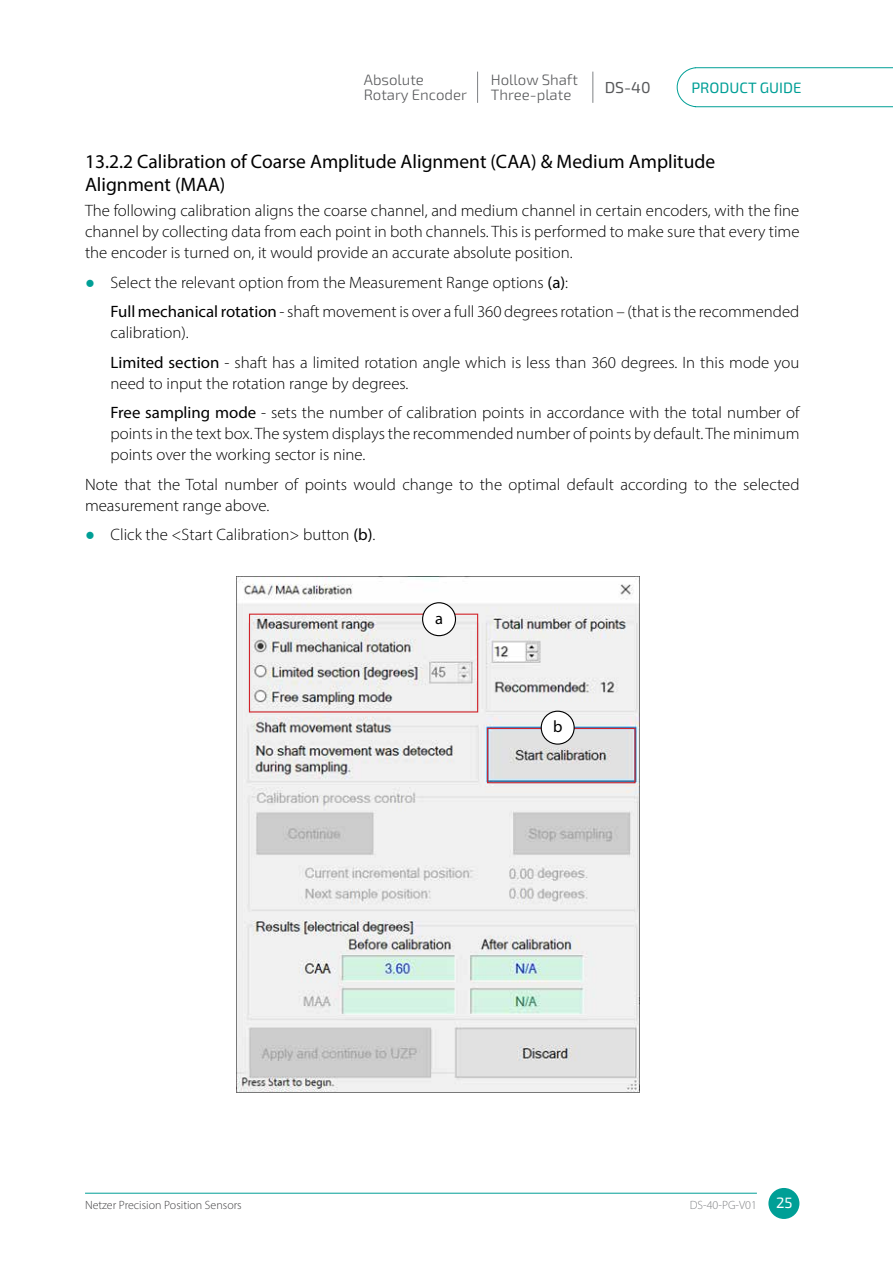
<style>
.page{position:relative;width:893px;height:1263px;background:#fff}
.page>*{position:absolute;margin:0;border:0;box-sizing:border-box;transform-origin:0 0}
.t1{font:19.5px/23.4px "Myriad Pro";color:#000}
.t2{font:300 16.5px/21px "Myriad Pro";color:#000}
.t3{font:16.5px "Myriad Pro";color:#000}
.t4{font:15.9px "Exo 2";color:#58595b}
.t5{font:300 15px/15px "Exo 2";color:#58595b}
.t6{font:15px "Exo 2";color:#009f96}
.t7{font:15px "Exo 2";color:#fff}
.t8{font:300 12px "Myriad Pro";color:#414042}
.t9{font:300 12px "Myriad Pro";color:#808285}
.s1{font-family:"Calibri";font-weight:400;color:#009f96}
.s2{font-weight:400}
</style>
<div class="page">
<div style="left:768px;top:1188px;width:31px;height:31px;background:#009f96;border-radius:50%"></div>
<hr style="left:85px;top:1193px;width:672px;height:1px;background:#009f96">
<svg style="left:676px;top:67px;width:217px;height:40px"></svg>
<hr style="left:592px;top:72px;width:1px;height:31px;background:#808285">
<hr style="left:477px;top:72px;width:1px;height:31px;background:#808285">
<img style="left:236px;top:577px;width:404px;height:516px">
<div style="left:249px;top:614px;width:229px;height:98px;border:1px solid #d2232a"></div>
<div style="left:423px;top:603px;width:32px;height:33px;background:#fff;border-radius:50%"></div>
<div style="left:422px;top:602px;width:34px;height:34px;border:1px solid #000;border-radius:50%"></div>
<div style="left:487px;top:728px;width:148px;height:55px;border:1px solid #d2232a"></div>
<div style="left:541px;top:711px;width:33px;height:33px;background:#fff;border-radius:50%"></div>
<div style="left:541px;top:711px;width:34px;height:34px;border:1px solid #000;border-radius:50%"></div>
<p class="t5" style="left:364px;top:73px;width:105px">Absolute<br>Rotary Encoder</p>
<p class="t5" style="left:491px;top:73px;width:89px">Hollow Shaft<br>Three-plate</p>
<p class="t4" style="left:605px;top:78px;width:47px">DS-40</p>
<p class="t6" style="left:691px;top:79px;width:112px">PRODUCT GUIDE</p>
<p class="t1" style="left:85px;top:149px;width:632px">13.2.2 Calibration of Coarse Amplitude Alignment (CAA) &amp; Medium Amplitude<br>Alignment (MAA)</p>
<p class="t2" style="left:85px;top:200px;width:716px;text-align:justify">The following calibration aligns the coarse channel, and medium channel in certain encoders, with the fine channel by collecting data from each point in both channels. This is performed to make sure that every time the encoder is turned on, it would provide an accurate absolute position.</p>
<p class="t2" style="left:111px;top:267px;width:690px;line-height:29.5px;text-indent:-26px"><span class="s1">●</span> Select the relevant option from the Measurement Range options <span class="s2">(a)</span>:<br><span class="s2">Full mechanical rotation</span> - shaft movement is over a full 360 degrees rotation – (that is the recommended</p>
<p class="t2" style="left:111px;top:318px;width:690px;line-height:29.5px">calibration).<br><span class="s2">Limited section</span> - shaft has a limited rotation angle which is less than 360 degrees. In this mode you</p>
<p class="t2" style="left:111px;top:368px;width:690px;line-height:29.5px">need to input the rotation range by degrees.<br><span class="s2">Free sampling mode</span> - sets the number of calibration points in accordance with the total number of</p>
<p class="t2" style="left:111px;top:423px;width:690px">points in the text box. The system displays the recommended number of points by default. The minimum points over the working sector is nine.</p>
<p class="t2" style="left:85px;top:474px;width:716px">Note that the Total number of points would change to the optimal default according to the selected measurement range above.</p>
<p class="t2" style="left:85px;top:524px;width:292px"><span class="s1">●</span> Click the &lt;Start Calibration&gt; button <span class="s2">(b)</span>.</p>
<p class="t3" style="left:435px;top:608px;width:9px">a</p>
<p class="t3" style="left:553px;top:717px;width:11px">b</p>
<p class="t8" style="left:85px;top:1198px;width:158px">Netzer Precision Position Sensors</p>
<p class="t9" style="left:690px;top:1198px;width:69px">DS-40-PG-V01</p>
<p class="t7" style="left:776px;top:1194px;width:18px">25</p>
</div>
